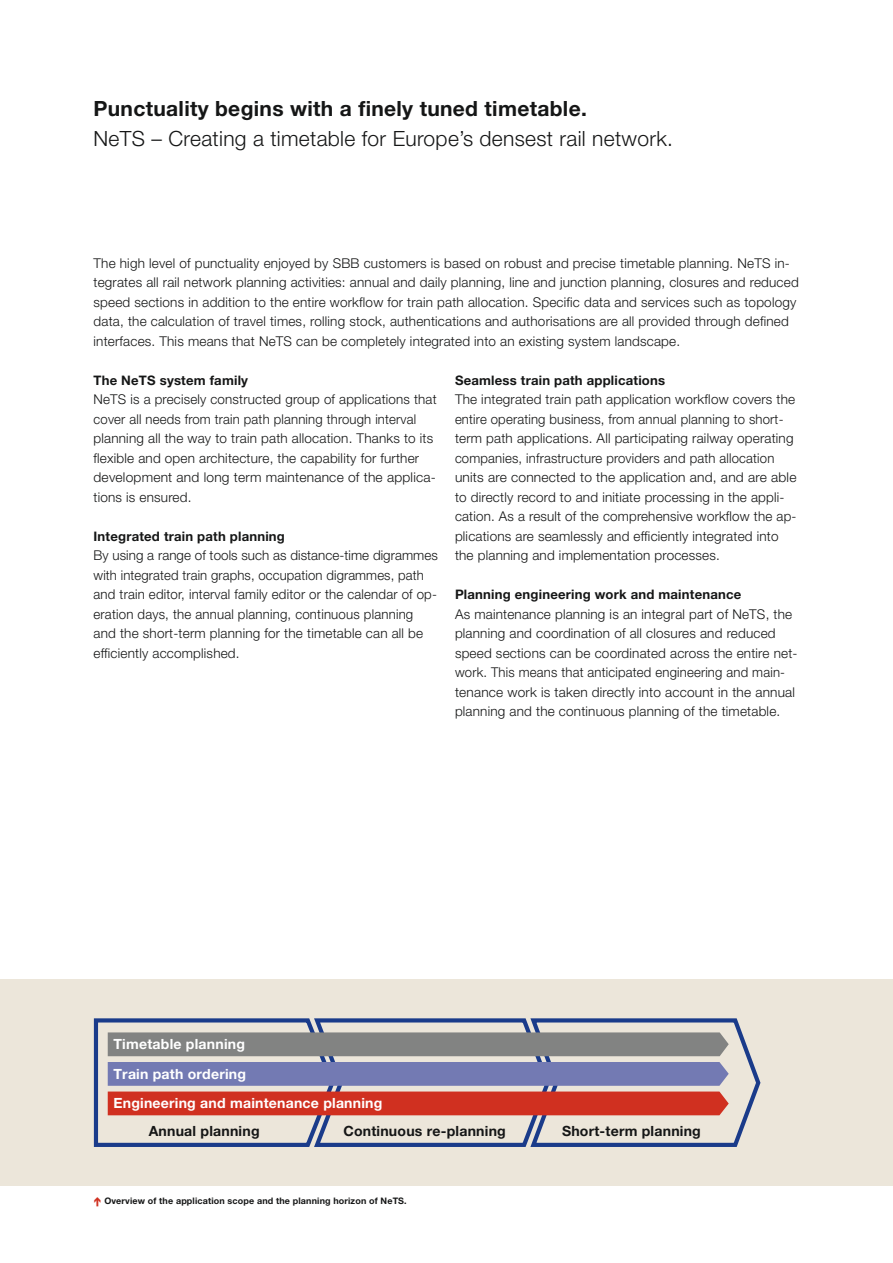
<style>
.page{position:relative;width:893px;height:1263px;background:#fff}
.page>*{position:absolute;margin:0;border:0;box-sizing:border-box;transform-origin:0 0}
.t1{font:300 21px "Helvetica Neue LT";letter-spacing:.015em;color:#151616}
.t2{font:700 21px "Helvetica Neue LT";letter-spacing:.015em;color:#151616}
.t3{font:700 14.1px/29.5px "Helvetica Neue LT";letter-spacing:.015em;color:#fff}
.t4{font:700 14.1px "Helvetica Neue LT";letter-spacing:.015em;color:#151616}
.t5{font:300 13.5px/19.5px "Helvetica Neue LT";letter-spacing:.015em;color:#151616}
.t6{font:700 13.2px "Helvetica Neue LT";letter-spacing:.015em;color:#151616}
.t7{font:700 9px "Helvetica Neue LT";letter-spacing:.015em;color:#151616}
.s1{font-family:"SBB Picto Normal";font-weight:400;color:#d03020}
</style>
<div class="page">
<div style="left:0;top:979px;width:893px;height:206px;background:#ece6da"></div>
<svg style="left:94px;top:1018px;width:666px;height:129px"></svg>
<h1 class="t2" style="left:94px;top:96px;width:495px">Punctuality begins with a finely tuned timetable.</h1>
<h1 class="t1" style="left:94px;top:125px;width:581px">NeTS – Creating a timetable for Europe’s densest rail network.</h1>
<p class="t5" style="left:94px;top:253px;width:707px">The high level of punctuality enjoyed by SBB customers is based on robust and precise timetable planning. NeTS in&shy;tegrates all rail network planning activities: annual and daily planning, line and junction planning, closures and reduced speed sections in addition to the entire workflow for train path allocation. Specific data and services such as topology data, the calculation of travel times, rolling stock, authentications and authorisations are all provided through defined interfaces. This means that NeTS can be completely integrated into an existing system landscape.</p>
<p class="t6" style="left:94px;top:372px;width:156px">The NeTS system family</p>
<p class="t5" style="left:94px;top:390px;width:345px">NeTS is a precisely constructed group of applications that cover all needs from train path planning through interval planning all the way to train path allocation. Thanks to its flexible and open architecture, the capability for further development and long term maintenance of the applica&shy;tions is ensured.</p>
<p class="t6" style="left:94px;top:528px;width:193px">Integrated train path planning</p>
<p class="t5" style="left:94px;top:546px;width:346px">By using a range of tools such as distance-time digrammes with integrated train graphs, occupation digrammes, path and train editor, interval family editor or the calendar of op&shy;eration days, the annual planning, continuous planning and the short-term planning for the timetable can all be efficiently accomplished.</p>
<p class="t6" style="left:455px;top:372px;width:212px">Seamless train path applications</p>
<p class="t5" style="left:455px;top:390px;width:343px">The integrated train path application workflow covers the entire operating business, from annual planning to short&shy;term path applications. All participating railway operating companies, infrastructure providers and path allocation units are connected to the application and, and are able to directly record to and initiate processing in the appli&shy;cation. As a result of the comprehensive workflow the ap&shy;plications are seamlessly and efficiently integrated into the planning and implementation processes.</p>
<p class="t6" style="left:455px;top:587px;width:288px">Planning engineering work and maintenance</p>
<p class="t5" style="left:455px;top:604px;width:344px">As maintenance planning is an integral part of NeTS, the planning and coordination of all closures and reduced speed sections can be coordinated across the entire net&shy;work. This means that anticipated engineering and main&shy;tenance work is taken directly into account in the annual planning and the continuous planning of the timetable.</p>
<p class="t3" style="left:113px;top:1029px;width:270px">Timetable planning<br>Train path ordering<br>Engineering and maintenance planning</p>
<p class="t4" style="left:149px;top:1122px;width:112px">Annual planning</p>
<p class="t4" style="left:343px;top:1122px;width:164px">Continuous re-planning</p>
<p class="t4" style="left:562px;top:1122px;width:140px">Short-term planning</p>
<p class="t7" style="left:94px;top:1195px;width:315px"><span class="s1">Å</span> Overview of the application scope and the planning horizon of NeTS.</p>
</div>
